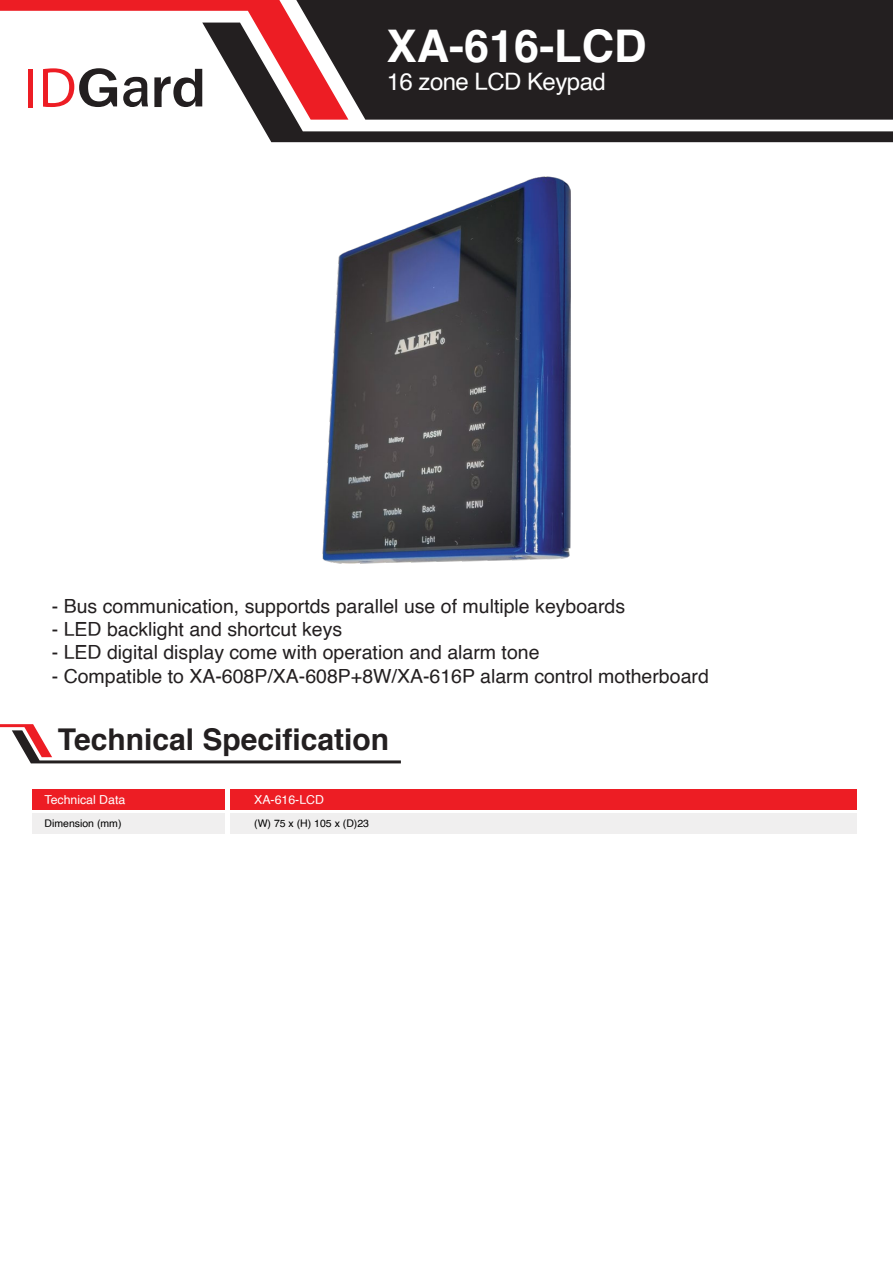
<style>
.page{position:relative;width:893px;height:1263px;background:#fff}
.page>*{position:absolute;margin:0;border:0;box-sizing:border-box;transform-origin:0 0}
.t1{font:700 45px "Helvetica";color:#fff}
.t2{font:700 30px "Helvetica";color:#231f20}
.t3{font:24px "Helvetica";letter-spacing:-.02em;color:#fff}
.t4{font:19.5px "Helvetica";color:#231f20}
.t5{font:12.3px "Helvetica";color:#fff}
.t6{font:10.5px "Helvetica";color:#000}
</style>
<div class="page">
<img style="left:323px;top:176px;width:247px;height:388px">
<div style="left:32px;top:789px;width:193px;height:21px;background:#ed1d24"></div>
<div style="left:231px;top:789px;width:626px;height:21px;background:#ed1d24"></div>
<div style="left:32px;top:814px;width:193px;height:20px;background:#f0efef"></div>
<div style="left:231px;top:814px;width:626px;height:20px;background:#f0efef"></div>
<svg style="left:258px;top:120px;width:635px;height:22px"></svg>
<svg style="left:0;top:0;width:296px;height:120px"></svg>
<div style="left:296px;top:0;width:597px;height:120px;background:#231f20"></div>
<svg style="left:0;top:724px;width:401px;height:39px"></svg>
<h1 class="t1" style="left:387px;top:9px;width:262px">XA-616-LCD</h1>
<p class="t3" style="left:387px;top:63px;width:221px">16 zone LCD Keypad</p>
<p class="t4" style="left:52px;top:591px;width:575px">- Bus communication, supportds parallel use of multiple keyboards</p>
<p class="t4" style="left:52px;top:614px;width:292px">- LED backlight and shortcut keys</p>
<p class="t4" style="left:52px;top:637px;width:489px">- LED digital display come with operation and alarm tone</p>
<p class="t4" style="left:52px;top:661px;width:658px">- Compatible to XA-608P/XA-608P+8W/XA-616P alarm control motherboard</p>
<h2 class="t2" style="left:58px;top:716px;width:333px">Technical Specification</h2>
<p class="t5" style="left:45px;top:790px;width:82px">Technical Data</p>
<p class="t5" style="left:254px;top:790px;width:71px">XA-616-LCD</p>
<p class="t6" style="left:45px;top:815px;width:78px">Dimension (mm)</p>
<p class="t6" style="left:254px;top:815px;width:116px">(W) 75 x (H) 105 x (D)23</p>
</div>
